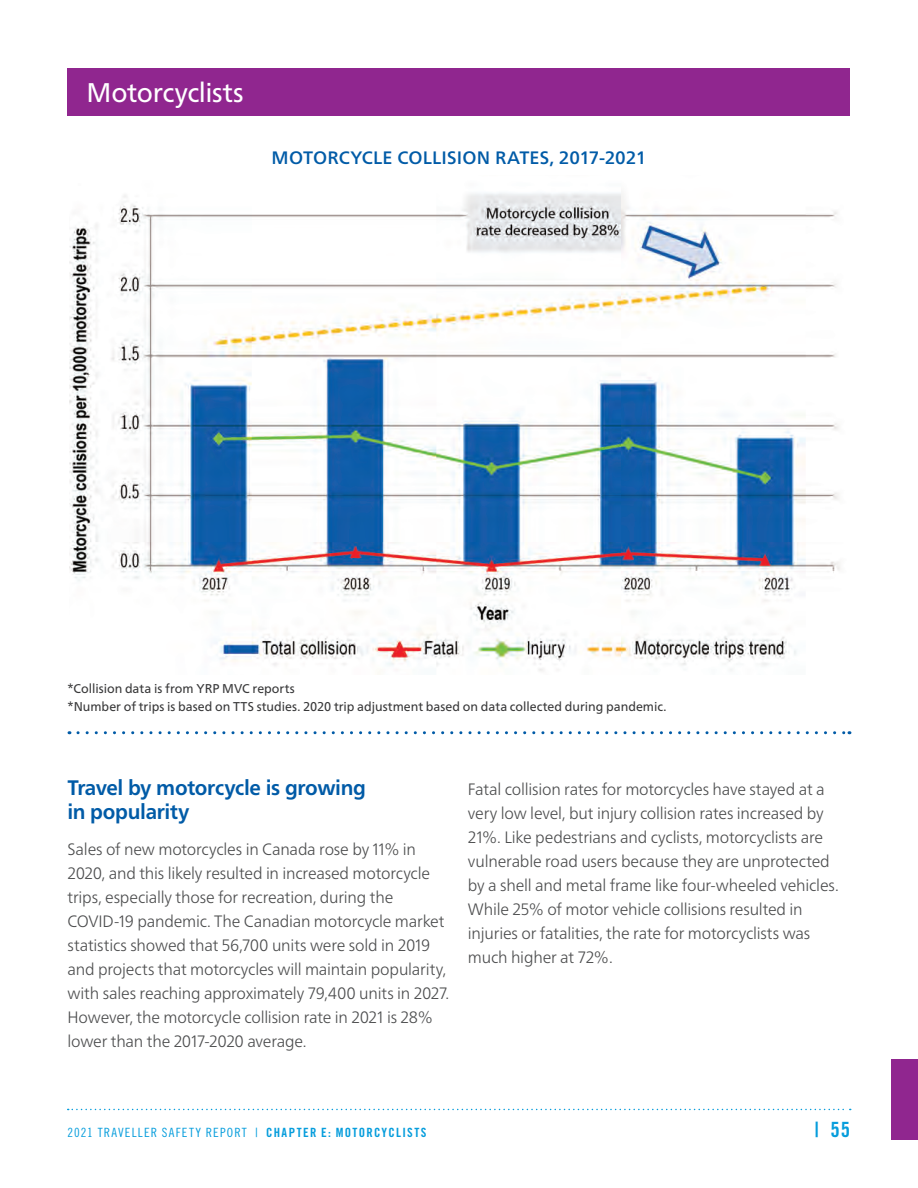
<style>
.page{position:relative;width:918px;height:1188px;background:#fff}
.page>*{position:absolute;margin:0;border:0;box-sizing:border-box;transform-origin:0 0}
.t1{font:27px "Frutiger Neue LT Pro";letter-spacing:-.015em;color:#fff}
.t2{font:700 21px/24px "Frutiger Neue LT Pro";letter-spacing:-.015em;color:#015ba7}
.t3{font:21px "Trade Gothic LT Pro Bd Cn 20";color:#069ddc}
.t4{font:500 18px "Frutiger Neue LT Pro";letter-spacing:.01em;color:#015ba7}
.t5{font:300 16.5px/24px "Frutiger Neue LT Pro";letter-spacing:-.015em;color:#4b4c4d}
.t6{font:12.75px/18px "Frutiger Neue LT Pro";color:#383839}
.t7{font:12.75px "Trade Gothic LT Pro Cn 18";letter-spacing:.095em;color:#069ddc}
.s1{font-family:"Trade Gothic LT Pro Bd Cn 20"}
</style>
<div class="page">
<svg style="left:68px;top:1109px;width:783px;height:1px"></svg>
<div style="left:891px;top:1059px;width:27px;height:81px;background:#90268f"></div>
<svg style="left:78px;top:731px;width:772px;height:3px"></svg>
<div style="left:68px;top:68px;width:782px;height:47px;background:#90268f"></div>
<img style="left:69px;top:193px;width:771px;height:478px">
<p class="t1" style="left:87px;top:76px;width:159px">Motorcyclists</p>
<p class="t4" style="left:272px;top:147px;width:376px">MOTORCYCLE COLLISION RATES, 2017-2021</p>
<p class="t6" style="left:68px;top:679px;width:600px">*Collision data is from YRP MVC reports<br>*Number of trips is based on TTS studies. 2020 trip adjustment based on data collected during pandemic.</p>
<p class="t2" style="left:68px;top:776px;width:300px">Travel by motorcycle is growing in popularity</p>
<p class="t5" style="left:68px;top:837px;width:383px">Sales of new motorcycles in Canada rose by 11% in 2020, and this likely resulted in increased motorcycle trips, especially those for recreation, during the COVID-19 pandemic. The Canadian motorcycle market statistics showed that 56,700 units were sold in 2019 and projects that motorcycles will maintain popularity, with sales reaching approximately 79,400 units in 2027.<br>However, the motorcycle collision rate in 2021 is 28% lower than the 2017-2020 average.</p>
<p class="t5" style="left:468px;top:777px;width:372px">Fatal collision rates for motorcycles have stayed at a very low level, but injury collision rates increased by 21%. Like pedestrians and cyclists, motorcyclists are vulnerable road users because they are unprotected by a shell and metal frame like four-wheeled vehicles.<br>While 25% of motor vehicle collisions resulted in injuries or fatalities, the rate for motorcyclists was much higher at 72%.</p>
<p class="t7" style="left:68px;top:1125px;width:361px">2021 TRAVELLER SAFETY REPORT | <span class="s1">CHAPTER E: MOTORCYCLISTS</span></p>
<p class="t3" style="left:814px;top:1117px;width:37px">| 55</p>
</div>
